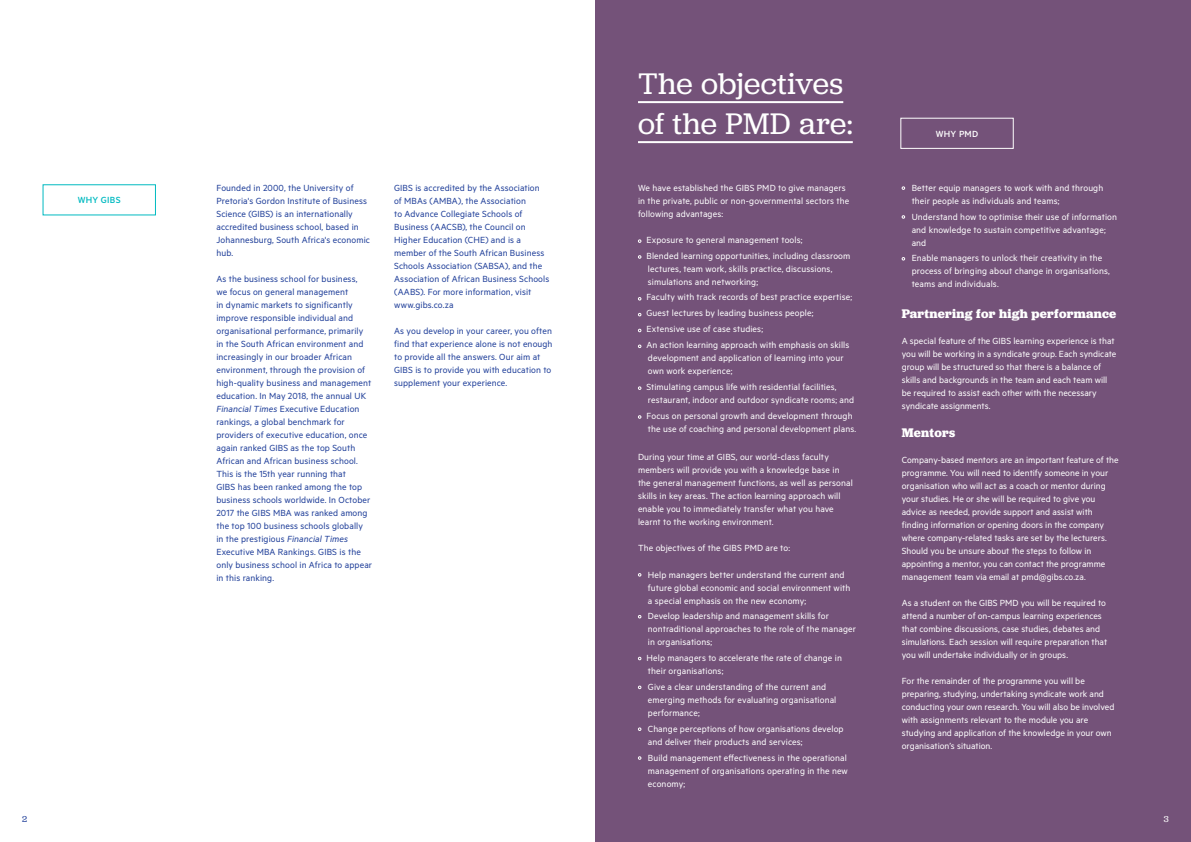
<style>
.page{position:relative;width:1191px;height:842px;background:#fff}
.page>*{position:absolute;margin:0;border:0;box-sizing:border-box;transform-origin:0 0}
.t1{font:31px/40px "Jubilat";letter-spacing:.01em;color:#fff}
.t2{font:700 13px "Jubilat";letter-spacing:.02em;color:#fff}
.t3{font:10px/13px "Metric";letter-spacing:.005em;color:#fff}
.t4{font:10px/13px "Metric";letter-spacing:.01em;color:#21409a}
.t5{font:500 10px "Metric";letter-spacing:.025em;color:#00bac1}
.t6{font:500 10px "Metric";letter-spacing:.02em;color:#fff}
.t7{font:9px "Jubilat";color:#21409a}
.t8{font:9px "Jubilat";color:#fff}
.s1{font-style:italic}
</style>
<div class="page">
<div style="left:595px;top:0;width:596px;height:842px;background:#745279"></div>
<svg style="left:638px;top:239px;width:3px;height:4px"></svg>
<svg style="left:638px;top:255px;width:3px;height:4px"></svg>
<svg style="left:638px;top:386px;width:3px;height:4px"></svg>
<svg style="left:638px;top:415px;width:3px;height:4px"></svg>
<svg style="left:638px;top:727px;width:3px;height:4px"></svg>
<svg style="left:638px;top:756px;width:3px;height:4px"></svg>
<hr style="left:638px;top:101px;width:205px;height:2px;background:#fff">
<hr style="left:638px;top:141px;width:214px;height:2px;background:#fff">
<svg style="left:901px;top:186px;width:4px;height:4px"></svg>
<svg style="left:901px;top:215px;width:4px;height:4px"></svg>
<div style="left:900px;top:118px;width:113px;height:31px;border:1px solid #fff"></div>
<p class="t5" style="left:78px;top:194px;width:44px">WHY GIBS</p>
<p class="t7" style="left:22px;top:813px;width:6px">2</p>
<p class="t4" style="left:216px;top:181px;width:155px">Founded in 2000, the University of<br>Pretoria's Gordon Institute of Business<br>Science (GIBS) is an internationally accredited business school, based in<br>Johannesburg, South Africa's economic hub.</p>
<p class="t4" style="left:216px;top:272px;width:157px">As the business school for business,<br>we focus on general management<br>in dynamic markets to significantly improve responsible individual and organisational performance, primarily in the South African environment and increasingly in our broader African environment, through the provision of high-quality business and management education. In May 2018, the annual UK <span class="s1">Financial Times</span> Executive Education rankings, a global benchmark for providers of executive education, once again ranked GIBS as the top South African and African business school.<br>This is the 15th year running that<br>GIBS has been ranked among the top business schools worldwide. In October 2017 the GIBS MBA was ranked among the top 100 business schools globally in the prestigious <span class="s1">Financial Times </span>Executive MBA Rankings. GIBS is the only business school in Africa to appear in this ranking.</p>
<p class="t4" style="left:394px;top:181px;width:157px">GIBS is accredited by the Association of MBAs (AMBA), the Association<br>to Advance Collegiate Schools of Business (AACSB), the Council on Higher Education (CHE) and is a member of the South African Business Schools Association (SABSA), and the Association of African Business Schools (AABS). For more information, visit www.gibs.co.za</p>
<p class="t4" style="left:394px;top:324px;width:160px">As you develop in your career, you often find that experience alone is not enough to provide all the answers. Our aim at GIBS is to provide you with education to supplement your experience.</p>
<h1 class="t1" style="left:638px;top:63px;width:216px">The objectives of the PMD are:</h1>
<p class="t3" style="left:638px;top:181px;width:213px">We have established the GIBS PMD to give managers in the private, public or non-governmental sectors the following advantages:</p>
<p class="t3" style="left:646px;top:231px;width:205px;line-height:15.8px">Exposure to general management tools;<br>Blended learning opportunities, including classroom</p>
<p class="t3" style="left:648px;top:262px;width:186px">lectures, team work, skills practice, discussions, simulations and networking;</p>
<p class="t3" style="left:646px;top:289px;width:207px;line-height:15.8px">Faculty with track records of best practice expertise; Guest lectures by leading business people; Extensive use of case studies;<br>An action learning approach with emphasis on skills</p>
<p class="t3" style="left:648px;top:351px;width:197px">development and application of learning into your own work experience;</p>
<p class="t3" style="left:646px;top:380px;width:209px">Stimulating campus life with residential facilities, restaurant, indoor and outdoor syndicate rooms; and</p>
<p class="t3" style="left:646px;top:409px;width:211px">Focus on personal growth and development through the use of coaching and personal development plans.</p>
<p class="t3" style="left:638px;top:450px;width:216px">During your time at GIBS, our world-class faculty members will provide you with a knowledge base in the general management functions, as well as personal skills in key areas. The action learning approach will enable you to immediately transfer what you have learnt to the working environment.</p>
<p class="t3" style="left:638px;top:541px;width:154px">The objectives of the GIBS PMD are to:</p>
<p class="t3" style="left:648px;top:567px;width:204px">Help managers better understand the current and future global economic and social environment with a special emphasis on the new economy;</p>
<p class="t3" style="left:648px;top:609px;width:210px">Develop leadership and management skills for nontraditional approaches to the role of the manager in organisations;</p>
<p class="t3" style="left:646px;top:651px;width:197px">Help managers to accelerate the rate of change in their organisations;</p>
<p class="t3" style="left:648px;top:680px;width:190px">Give a clear understanding of the current and emerging methods for evaluating organisational performance;</p>
<p class="t3" style="left:648px;top:722px;width:197px">Change perceptions of how organisations develop and deliver their products and services;</p>
<p class="t3" style="left:648px;top:751px;width:201px;text-align:justify">Build management effectiveness in the operational management of organisations operating in the new economy;</p>
<p class="t6" style="left:936px;top:128px;width:44px">WHY PMD</p>
<p class="t3" style="left:911px;top:181px;width:193px">Better equip managers to work with and through their people as individuals and teams;</p>
<p class="t3" style="left:911px;top:210px;width:207px">Understand how to optimise their use of information and knowledge to sustain competitive advantage; and</p>
<p class="t3" style="left:911px;top:251px;width:200px">Enable managers to unlock their creativity in the process of bringing about change in organisations, teams and individuals.</p>
<h2 class="t2" style="left:901px;top:305px;width:216px">Partnering for high performance</h2>
<p class="t3" style="left:901px;top:334px;width:216px">A special feature of the GIBS learning experience is that you will be working in a syndicate group. Each syndicate group will be structured so that there is a balance of skills and backgrounds in the team and each team will be required to assist each other with the necessary syndicate assignments.</p>
<h2 class="t2" style="left:901px;top:424px;width:55px">Mentors</h2>
<p class="t3" style="left:901px;top:453px;width:218px">Company-based mentors are an important feature of the programme. You will need to identify someone in your organisation who will act as a coach or mentor during your studies. He or she will be required to give you advice as needed, provide support and assist with finding information or opening doors in the company where company-related tasks are set by the lecturers.<br>Should you be unsure about the steps to follow in appointing a mentor, you can contact the programme management team via email at pmd@gibs.co.za.</p>
<p class="t3" style="left:901px;top:596px;width:207px">As a student on the GIBS PMD you will be required to attend a number of on-campus learning experiences that combine discussions, case studies, debates and simulations. Each session will require preparation that you will undertake individually or in groups.</p>
<p class="t3" style="left:901px;top:674px;width:214px">For the remainder of the programme you will be preparing, studying, undertaking syndicate work and conducting your own research. You will also be involved with assignments relevant to the module you are studying and application of the knowledge in your own organisation’s situation.</p>
<p class="t8" style="left:1163px;top:813px;width:6px">3</p>
</div>
